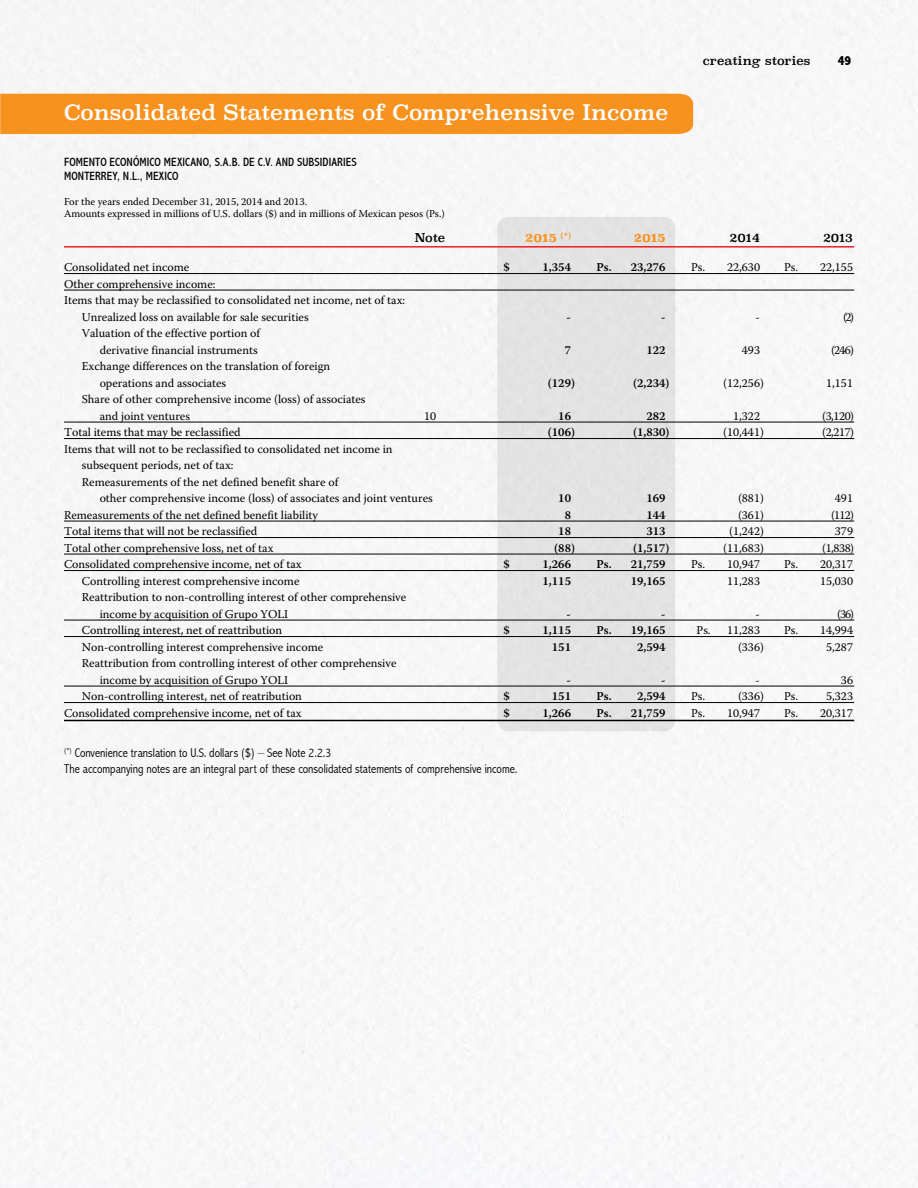
<style>
.page{position:relative;width:918px;height:1188px;background:#fff}
.page>*{position:absolute;margin:0;border:0;box-sizing:border-box;transform-origin:0 0}
.t1{font:21px "Superclarendon";color:#fff}
.t2{font:800 condensed 13.5px "Abadi";color:#000}
.t3{font:300 condensed 12.75px/15.3px "Abadi";color:#000}
.t4{font:12px/16.5px "Warnock Pro";color:#000}
.t5{font:600 12px "Warnock Pro";color:#000}
.t6{font:condensed 12px/14.4px "Abadi";letter-spacing:.01em;color:#000}
.t7{font:12px "Superclarendon";color:#000}
.t8{font:700 12px "Superclarendon";color:#f7921e}
.t9{font:10.5px/12px "Warnock Pro";color:#000}
</style>
<div class="page">
<div style="left:497px;top:217px;width:178px;height:514px;background:#e3e3e4;border-radius:12px"></div>
<hr style="left:64px;top:246px;width:790px;height:2px;background:#ed1d24">
<hr style="left:64px;top:273px;width:790px;height:1px;background:#000">
<hr style="left:64px;top:290px;width:790px;height:1px;background:#000">
<hr style="left:64px;top:422px;width:790px;height:1px;background:#000">
<hr style="left:64px;top:438px;width:790px;height:1px;background:#000">
<hr style="left:64px;top:521px;width:790px;height:1px;background:#000">
<hr style="left:64px;top:537px;width:790px;height:1px;background:#000">
<hr style="left:64px;top:554px;width:790px;height:1px;background:#000">
<hr style="left:64px;top:570px;width:790px;height:1px;background:#000">
<hr style="left:64px;top:620px;width:790px;height:1px;background:#000">
<hr style="left:64px;top:636px;width:790px;height:1px;background:#000">
<hr style="left:64px;top:686px;width:790px;height:1px;background:#000">
<hr style="left:64px;top:702px;width:790px;height:1px;background:#000">
<hr style="left:64px;top:720px;width:790px;height:1px;background:#000">
<div style="left:0;top:94px;width:693px;height:40px;background:#f7921e"></div>
<h1 class="t1" style="left:64px;top:98px;width:606px">Consolidated Statements of Comprehensive Income</h1>
<p class="t6" style="left:64px;top:155px;width:294px">FOMENTO ECONÓMICO MEXICANO, S.A.B. DE C.V. AND SUBSIDIARIES<br>MONTERREY, N.L., MEXICO</p>
<p class="t9" style="left:64px;top:195px;width:383px">For the years ended December 31, 2015, 2014 and 2013.<br>Amounts expressed in millions of U.S. dollars ($) and in millions of Mexican pesos (Ps.)</p>
<p class="t7" style="left:703px;top:52px;width:109px">creating stories</p>
<p class="t2" style="left:838px;top:52px;width:15px">49</p>
<p class="t7" style="left:415px;top:229px;width:32px">Note</p>
<p class="t8" style="left:525px;top:228px;width:47px">2015 <sup>(*)</sup></p>
<p class="t8" style="left:634px;top:228px;width:33px">2015</p>
<p class="t7" style="left:730px;top:229px;width:32px">2014</p>
<p class="t7" style="left:823px;top:229px;width:32px">2013</p>
<p class="t4" style="left:64px;top:259px;width:127px">Consolidated net income</p>
<p class="t5" style="left:504px;top:260px;width:8px">$</p>
<p class="t5" style="left:543px;top:260px;width:30px">1,354</p>
<p class="t5" style="left:597px;top:260px;width:70px">Ps. 23,276</p>
<p class="t4" style="left:691px;top:259px;width:70px">Ps. 22,630</p>
<p class="t4" style="left:784px;top:259px;width:70px">Ps. 22,155</p>
<p class="t4" style="left:64px;top:275px;width:153px">Other comprehensive income:</p>
<p class="t4" style="left:64px;top:292px;width:343px">Items that may be reclassified to consolidated net income, net of tax:</p>
<p class="t4" style="left:82px;top:308px;width:228px">Unrealized loss on available for sale securities</p>
<p class="t5" style="left:567px;top:309px;width:6px">-</p>
<p class="t5" style="left:661px;top:309px;width:6px">-</p>
<p class="t4" style="left:756px;top:308px;width:6px">-</p>
<p class="t4" style="left:843px;top:308px;width:13px">(2)</p>
<p class="t4" style="left:82px;top:325px;width:180px;text-align:right">Valuation of the effective portion of derivative financial instruments</p>
<p class="t5" style="left:565px;top:342px;width:8px">7</p>
<p class="t5" style="left:646px;top:342px;width:21px">122</p>
<p class="t4" style="left:742px;top:341px;width:20px">493</p>
<p class="t4" style="left:831px;top:341px;width:25px">(246)</p>
<p class="t4" style="left:100px;top:358px;width:232px;text-indent:-18px">Exchange differences on the translation of foreign operations and associates</p>
<p class="t4" style="left:100px;top:391px;width:267px;text-indent:-18px">Share of other comprehensive income (loss) of associates and joint ventures</p>
<p class="t5" style="left:548px;top:375px;width:29px">(129)</p>
<p class="t5" style="left:633px;top:375px;width:38px">(2,234)</p>
<p class="t4" style="left:723px;top:374px;width:42px">(12,256)</p>
<p class="t4" style="left:826px;top:374px;width:28px">1,151</p>
<p class="t4" style="left:424px;top:407px;width:14px">10</p>
<p class="t5" style="left:558px;top:408px;width:14px">16</p>
<p class="t5" style="left:646px;top:408px;width:21px">282</p>
<p class="t4" style="left:733px;top:407px;width:28px">1,322</p>
<p class="t4" style="left:822px;top:407px;width:33px">(3,120)</p>
<p class="t4" style="left:64px;top:424px;width:178px">Total items that may be reclassified</p>
<p class="t5" style="left:548px;top:425px;width:29px">(106)</p>
<p class="t5" style="left:633px;top:425px;width:38px">(1,830)</p>
<p class="t4" style="left:723px;top:424px;width:42px">(10,441)</p>
<p class="t4" style="left:822px;top:424px;width:33px">(2,217)</p>
<p class="t4" style="left:82px;top:440px;width:312px;text-indent:-18px">Items that will not to be reclassified to consolidated net income in subsequent periods, net of tax:<br>Remeasurements of the net defined benefit share of</p>
<p class="t4" style="left:100px;top:490px;width:335px">other comprehensive income (loss) of associates and joint ventures</p>
<p class="t5" style="left:558px;top:491px;width:14px">10</p>
<p class="t5" style="left:646px;top:491px;width:21px">169</p>
<p class="t4" style="left:738px;top:490px;width:27px">(881)</p>
<p class="t4" style="left:835px;top:490px;width:20px">491</p>
<p class="t4" style="left:64px;top:506px;width:256px">Remeasurements of the net defined benefit liability</p>
<p class="t5" style="left:565px;top:507px;width:8px">8</p>
<p class="t5" style="left:646px;top:507px;width:21px">144</p>
<p class="t4" style="left:738px;top:506px;width:27px">(361)</p>
<p class="t4" style="left:831px;top:506px;width:25px">(112)</p>
<p class="t4" style="left:64px;top:523px;width:195px">Total items that will not be reclassified</p>
<p class="t5" style="left:558px;top:524px;width:14px">18</p>
<p class="t5" style="left:646px;top:524px;width:21px">313</p>
<p class="t4" style="left:729px;top:523px;width:36px">(1,242)</p>
<p class="t4" style="left:835px;top:523px;width:20px">379</p>
<p class="t4" style="left:64px;top:539px;width:211px">Total other comprehensive loss, net of tax</p>
<p class="t5" style="left:554px;top:540px;width:22px">(88)</p>
<p class="t5" style="left:633px;top:540px;width:38px">(1,517)</p>
<p class="t4" style="left:723px;top:539px;width:42px">(11,683)</p>
<p class="t4" style="left:822px;top:539px;width:33px">(1,838)</p>
<p class="t4" style="left:64px;top:556px;width:239px">Consolidated comprehensive income, net of tax</p>
<p class="t5" style="left:504px;top:557px;width:8px">$</p>
<p class="t5" style="left:543px;top:557px;width:30px">1,266</p>
<p class="t5" style="left:597px;top:557px;width:70px">Ps. 21,759</p>
<p class="t4" style="left:691px;top:556px;width:70px">Ps. 10,947</p>
<p class="t4" style="left:784px;top:556px;width:70px">Ps. 20,317</p>
<p class="t4" style="left:82px;top:572px;width:219px">Controlling interest comprehensive income</p>
<p class="t5" style="left:543px;top:573px;width:30px">1,115</p>
<p class="t5" style="left:631px;top:573px;width:36px">19,165</p>
<p class="t4" style="left:727px;top:572px;width:34px">11,283</p>
<p class="t4" style="left:820px;top:572px;width:34px">15,030</p>
<p class="t4" style="left:100px;top:589px;width:308px;text-indent:-18px">Reattribution to non-controlling interest of other comprehensive income by acquisition of Grupo YOLI</p>
<p class="t5" style="left:567px;top:606px;width:6px">-</p>
<p class="t5" style="left:661px;top:606px;width:6px">-</p>
<p class="t4" style="left:756px;top:605px;width:6px">-</p>
<p class="t4" style="left:837px;top:605px;width:19px">(36)</p>
<p class="t4" style="left:82px;top:622px;width:202px">Controlling interest, net of reattribution</p>
<p class="t5" style="left:504px;top:623px;width:8px">$</p>
<p class="t5" style="left:543px;top:623px;width:30px">1,115</p>
<p class="t5" style="left:597px;top:623px;width:70px">Ps. 19,165</p>
<p class="t4" style="left:697px;top:622px;width:65px">Ps. 11,283</p>
<p class="t4" style="left:784px;top:622px;width:70px">Ps. 14,994</p>
<p class="t4" style="left:82px;top:638px;width:243px">Non-controlling interest comprehensive income</p>
<p class="t5" style="left:552px;top:639px;width:21px">151</p>
<p class="t5" style="left:637px;top:639px;width:30px">2,594</p>
<p class="t4" style="left:738px;top:638px;width:27px">(336)</p>
<p class="t4" style="left:826px;top:638px;width:28px">5,287</p>
<p class="t4" style="left:100px;top:655px;width:298px;text-indent:-18px">Reattribution from controlling interest of other comprehensive income by acquisition of Grupo YOLI</p>
<p class="t5" style="left:567px;top:672px;width:6px">-</p>
<p class="t5" style="left:661px;top:672px;width:6px">-</p>
<p class="t4" style="left:756px;top:671px;width:6px">-</p>
<p class="t4" style="left:841px;top:671px;width:14px">36</p>
<p class="t4" style="left:82px;top:688px;width:222px">Non-controlling interest, net of reatribution</p>
<p class="t5" style="left:504px;top:689px;width:8px">$</p>
<p class="t5" style="left:552px;top:689px;width:21px">151</p>
<p class="t5" style="left:597px;top:689px;width:70px">Ps. 2,594</p>
<p class="t4" style="left:691px;top:688px;width:16px">Ps.</p>
<p class="t4" style="left:738px;top:688px;width:27px">(336)</p>
<p class="t4" style="left:784px;top:688px;width:70px">Ps. 5,323</p>
<p class="t4" style="left:64px;top:704px;width:239px">Consolidated comprehensive income, net of tax</p>
<p class="t5" style="left:504px;top:705px;width:8px">$</p>
<p class="t5" style="left:543px;top:705px;width:30px">1,266</p>
<p class="t5" style="left:597px;top:705px;width:70px">Ps. 21,759</p>
<p class="t4" style="left:691px;top:704px;width:70px">Ps. 10,947</p>
<p class="t4" style="left:784px;top:704px;width:70px">Ps. 20,317</p>
<p class="t3" style="left:64px;top:745px;width:455px"><sup>(*)</sup> Convenience translation to U.S. dollars ($) – See Note 2.2.3<br>The accompanying notes are an integral part of these consolidated statements of comprehensive income.</p>
</div>
